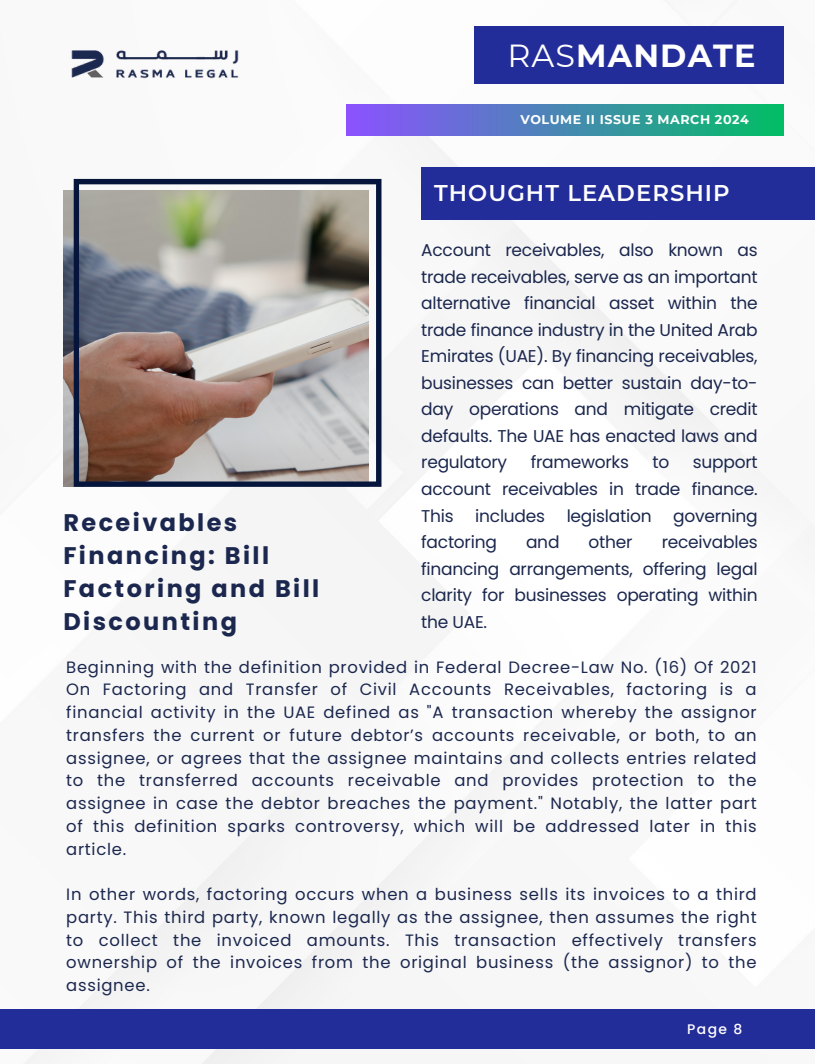
<style>
.page{position:relative;width:815px;height:1064px;background:#fff}
.page>*{position:absolute;margin:0;border:0;box-sizing:border-box;transform-origin:0 0}
.t1{font:700 31.88px "Montserrat";letter-spacing:.035em;color:#fff}
.t2{font:700 24px/33.1px "Poppins";letter-spacing:.1em;color:#1b274e}
.t3{font:600 22.75px "Montserrat";letter-spacing:.045em;color:#fefefe}
.t4{font:17px/26.5px "Poppins";letter-spacing:-.015em;color:#1b274e;text-align:justify}
.t5{font:16.38px/22.8px "Poppins";letter-spacing:.045em;color:#1b274e;text-align:justify}
.t6{font:500 13.88px "Poppins";color:#fff}
.t7{font:700 12.62px "Montserrat";letter-spacing:.045em;color:#fff}
.s1{font-weight:400}
</style>
<div class="page">
<img style="left:0;top:1px;width:815px;height:1062px">
<div style="left:0;top:1009px;width:815px;height:39px;background:#232d99"></div>
<div style="left:474px;top:26px;width:309px;height:57px;background:#232d99"></div>
<div style="left:421px;top:168px;width:394px;height:52px;background:#232d99"></div>
<div style="left:346px;top:105px;width:437px;height:30px;background:linear-gradient(to right,#8c52ff,#01be64)"></div>
<img style="left:49px;top:9px;width:213px;height:103px">
<img style="left:63px;top:190px;width:11px;height:296px">
<img style="left:74px;top:179px;width:307px;height:307px">
<h1 class="t1" style="left:507px;top:36px;width:249px"><span class="s1">RAS</span>MANDATE</h1>
<p class="t7" style="left:520px;top:112px;width:230px">VOLUME II ISSUE 3 MARCH 2024</p>
<h2 class="t2" style="left:63px;top:505px;width:257px">Receivables<br>Financing: Bill<br>Factoring and Bill<br>Discounting</h2>
<h3 class="t3" style="left:434px;top:179px;width:297px">THOUGHT LEADERSHIP</h3>
<p class="t4" style="left:421px;top:237px;width:338px">Account receivables, also known as trade receivables, serve as an important alternative financial asset within the trade finance industry in the United Arab Emirates (UAE). By financing receivables, businesses can better sustain day-to&shy;day operations and mitigate credit defaults. The UAE has enacted laws and regulatory</p>
<p class="t4" style="left:530px;top:449px;width:100px">frameworks</p>
<p class="t4" style="left:652px;top:449px;width:18px">to</p>
<p class="t4" style="left:421px;top:449px;width:338px;text-indent:271px">support account receivables in trade finance.<br>This</p>
<p class="t4" style="left:475px;top:502px;width:71px">includes</p>
<p class="t4" style="left:566px;top:502px;width:86px">legislation</p>
<p class="t4" style="left:673px;top:502px;width:86px">governing</p>
<p class="t4" style="left:421px;top:528px;width:77px">factoring</p>
<p class="t4" style="left:526px;top:528px;width:35px">and</p>
<p class="t4" style="left:588px;top:528px;width:45px">other</p>
<p class="t4" style="left:421px;top:528px;width:338px;text-indent:240px">receivables financing arrangements, offering legal clarity for businesses operating within the UAE.</p>
<p class="t5" style="left:66px;top:655px;width:692px">Beginning with the definition provided in Federal Decree-Law No. (16) Of 2021<br>On Factoring and Transfer of Civil Accounts Receivables, factoring is a financial activity in the UAE defined as "A transaction whereby the assignor transfers the current or future debtor’s accounts receivable, or both, to an assignee, or agrees that the assignee maintains and collects entries related to the transferred accounts receivable and provides protection to the assignee in case the debtor breaches the payment." Notably, the latter part of this definition sparks controversy, which will be addressed later in this article.</p>
<p class="t5" style="left:66px;top:882px;width:692px">In other words, factoring occurs when a business sells its invoices to a third party. This third party, known legally as the assignee, then assumes the right to collect the invoiced amounts. This transaction effectively transfers ownership of the invoices from the original business (the assignor) to the assignee.</p>
<p class="t6" style="left:687px;top:1018px;width:57px">Page 8</p>
</div>
